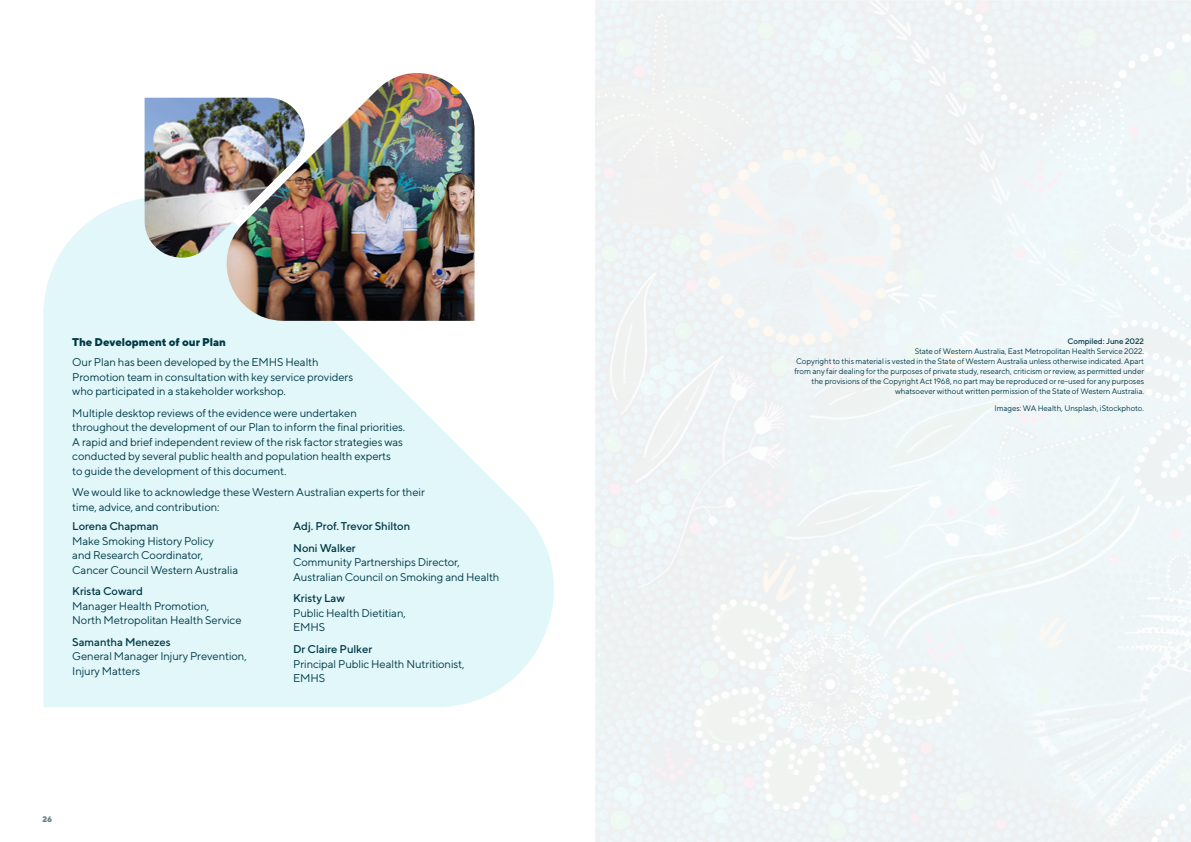
<style>
.page{position:relative;width:1191px;height:842px;background:#fff}
.page>*{position:absolute;margin:0;border:0;box-sizing:border-box;transform-origin:0 0}
.t1{font:11.2px/14.5px "TT Norms";letter-spacing:-.01em;color:#003946}
.t2{font:800 11.2px "TT Norms";letter-spacing:-.01em;color:#003946}
.t3{font:500 11.2px "TT Norms";letter-spacing:-.01em;color:#003946}
.t4{font:8px/10px "TT Norms";letter-spacing:-.01em;color:#003946;text-align:right}
.t5{font:500 8px "TT Norms";letter-spacing:-.01em;color:#003946}
.t6{font:800 8px "TT Norms";color:#6b7f8b}
.s1{font-weight:500}
</style>
<div class="page">
<svg style="left:43px;top:158px;width:511px;height:549px;fill:#e1f7fa"></svg>
<svg style="left:145px;top:258px;width:62px;height:12px"></svg>
<img style="left:145px;top:98px;width:62px;height:160px">
<img style="left:207px;top:97px;width:19px;height:224px">
<img style="left:226px;top:73px;width:248px;height:248px">
<h3 class="t2" style="left:72px;top:335px;width:155px">The Development of our Plan</h3>
<p class="t1" style="left:72px;top:355px;width:282px">Our Plan has been developed by the EMHS Health<br>Promotion team in consultation with key service providers who participated in a stakeholder workshop.</p>
<p class="t1" style="left:72px;top:405px;width:334px">Multiple desktop reviews of the evidence were undertaken throughout the development of our Plan to inform the final priorities.<br>A rapid and brief independent review of the risk factor strategies was conducted by several public health and population health experts<br>to guide the development of this document.</p>
<p class="t1" style="left:72px;top:485px;width:354px">We would like to acknowledge these Western Australian experts for their time, advice, and contribution:</p>
<p class="t1" style="left:72px;top:519px;width:167px"><span class="s1">Lorena Chapman<br></span>Make Smoking History Policy<br>and Research Coordinator,<br>Cancer Council Western Australia</p>
<p class="t1" style="left:72px;top:584px;width:171px"><span class="s1">Krista Coward<br></span>Manager Health Promotion,<br>North Metropolitan Health Service</p>
<p class="t1" style="left:72px;top:634px;width:176px"><span class="s1">Samantha Menezes<br></span>General Manager Injury Prevention,<br>Injury Matters</p>
<p class="t3" style="left:293px;top:519px;width:118px">Adj. Prof. Trevor Shilton</p>
<p class="t1" style="left:293px;top:540px;width:208px"><span class="s1">Noni Walker<br></span>Community Partnerships Director,<br>Australian Council on Smoking and Health</p>
<p class="t1" style="left:293px;top:591px;width:114px"><span class="s1">Kristy Law<br></span>Public Health Dietitian,<br>EMHS</p>
<p class="t1" style="left:293px;top:642px;width:173px"><span class="s1">Dr Claire Pulker<br></span>Principal Public Health Nutritionist,<br>EMHS</p>
<p class="t6" style="left:43px;top:814px;width:11px">26</p>
<p class="t5" style="left:1067px;top:336px;width:78px">Compiled: June 2022</p>
<p class="t4" style="left:914px;top:346px;width:231px">State of Western Australia, East Metropolitan Health Service 2022.</p>
<p class="t4" style="left:794px;top:356px;width:351px">Copyright to this material is vested in the State of Western Australia unless otherwise indicated. Apart from any fair dealing for the purposes of private study, research, criticism or review, as permitted under the provisions of the Copyright Act 1968, no part may be reproduced or re-used for any purposes whatsoever without written permission of the State of Western Australia.</p>
<p class="t4" style="left:994px;top:403px;width:151px">Images: WA Health, Unsplash, iStockphoto.</p>
</div>
